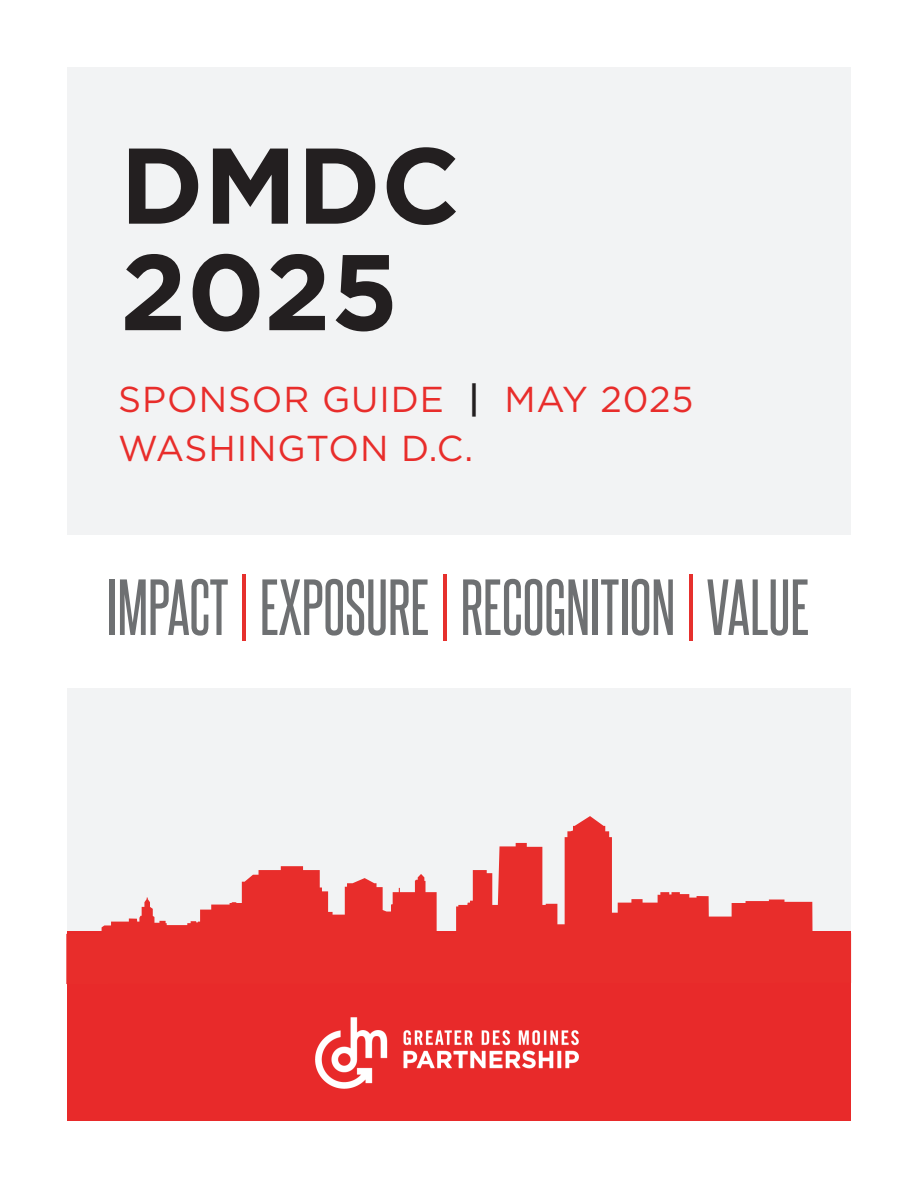
<style>
.page{position:relative;width:918px;height:1188px;background:#fff}
.page>*{position:absolute;margin:0;border:0;box-sizing:border-box;transform-origin:0 0}
.t1{font:700 107.4px/106.5px "Gotham";color:#231f20}
.t2{font:67.5px "Steelfish Rg";color:#6e7072}
.t3{font:36px/49.5px "Gotham";letter-spacing:.025em;color:#e82d2b}
.s1{font-weight:500;color:#231f20}
.s2{color:#e6302d}
</style>
<div class="page">
<div style="left:68px;top:68px;width:783px;height:916px;background:#f2f3f4"></div>
<div style="left:67px;top:931px;width:783px;height:189px;background:#e82a2a"></div>
<svg style="left:66px;top:816px;width:785px;height:168px;fill:#e82d2b"></svg>
<img style="left:316px;top:1017px;width:262px;height:72px">
<div style="left:53px;top:535px;width:811px;height:152px;background:#fff"></div>
<p class="t1" style="left:120px;top:132px;width:342px">DMDC<br>2025</p>
<p class="t3" style="left:118px;top:374px;width:577px">SPONSOR GUIDE <span class="s1">|</span> MAY 2025<br>WASHINGTON D.C.</p>
<p class="t2" style="left:107px;top:566px;width:704px">IMPACT <span class="s2">|</span> EXPOSURE <span class="s2">|</span> RECOGNITION <span class="s2">|</span> VALUE</p>
</div>
